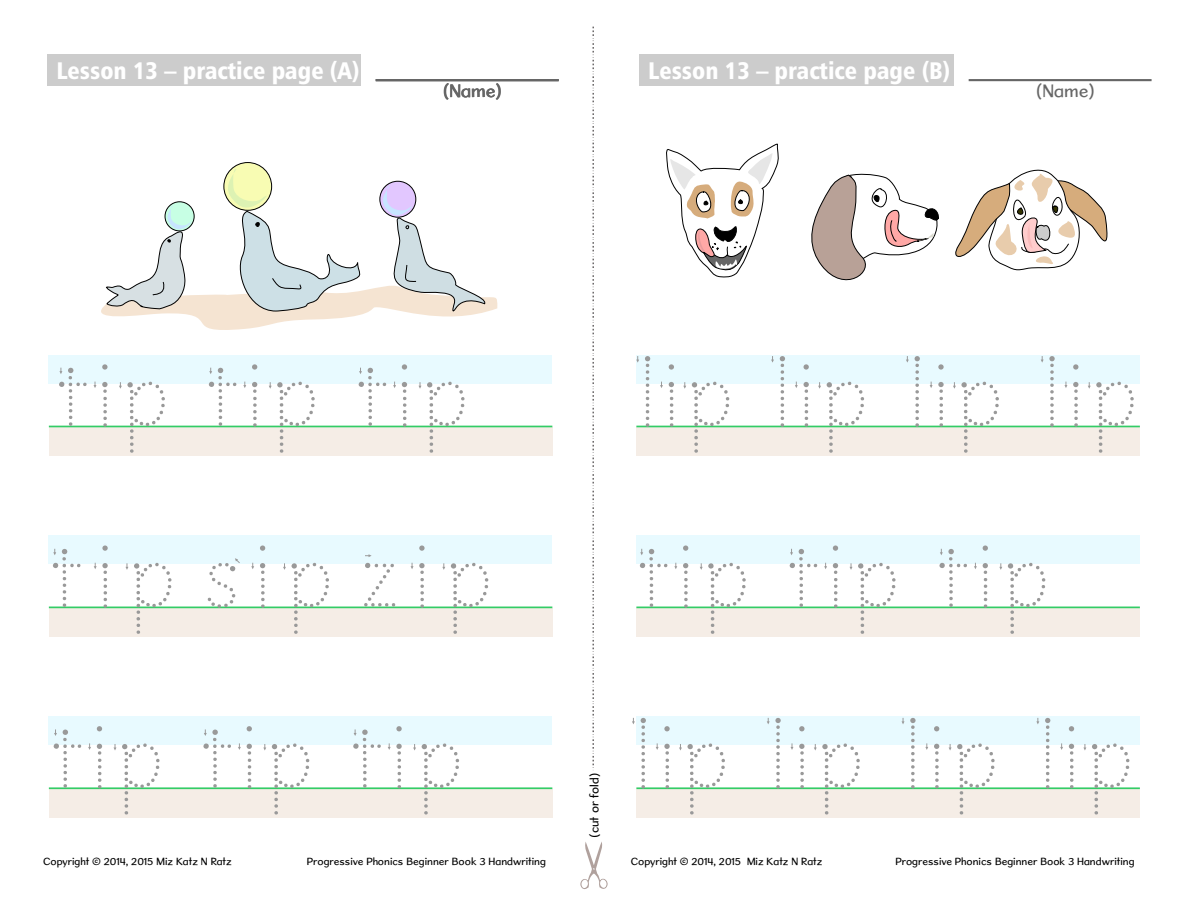
<style>
.page{position:relative;width:1188px;height:918px;background:#fff}
.page>*{position:absolute;margin:0;border:0;box-sizing:border-box;transform-origin:0 0}
.t1{font:97.5px/180.9px "Sassoon Sans US Dotted B";color:#999}
.t2{font:97.5px/180.9px "Sassoon Sans US Dotted B";letter-spacing:.02em;color:#999}
.t3{font:24px "Humanist 777 BT Black Condensed B";color:#fff}
.t4{font:18px "Sweater School Rg";color:#666}
.t5{font:12px "Sweater School Rg";color:#000}
.t6{font:10.5px "Sweater School Rg";color:#000}
</style>
<div class="page">
<div style="left:636px;top:355px;width:504px;height:29px;background:#e8faff"></div>
<div style="left:636px;top:427px;width:504px;height:29px;background:#f5ede6"></div>
<hr style="left:636px;top:426px;width:504px;height:1px;background:#3c6">
<div style="left:636px;top:535px;width:504px;height:29px;background:#e8faff"></div>
<div style="left:636px;top:608px;width:504px;height:29px;background:#f5ede6"></div>
<hr style="left:636px;top:607px;width:504px;height:1px;background:#3c6">
<div style="left:636px;top:716px;width:504px;height:29px;background:#e8faff"></div>
<div style="left:636px;top:789px;width:504px;height:29px;background:#f5ede6"></div>
<hr style="left:636px;top:787px;width:504px;height:2px;background:#3c6">
<div style="left:48px;top:355px;width:504px;height:29px;background:#e8faff"></div>
<div style="left:49px;top:427px;width:503px;height:29px;background:#f5ede6"></div>
<hr style="left:49px;top:426px;width:503px;height:1px;background:#3c6">
<div style="left:48px;top:535px;width:504px;height:29px;background:#e8faff"></div>
<div style="left:49px;top:608px;width:503px;height:29px;background:#f5ede6"></div>
<hr style="left:49px;top:607px;width:503px;height:1px;background:#3c6">
<div style="left:48px;top:716px;width:504px;height:29px;background:#e8faff"></div>
<div style="left:49px;top:789px;width:503px;height:29px;background:#f5ede6"></div>
<hr style="left:49px;top:787px;width:503px;height:2px;background:#3c6">
<svg style="left:593px;top:27px;width:1px;height:741px"></svg>
<svg style="left:580px;top:842px;width:28px;height:47px"></svg>
<hr style="left:969px;top:79px;width:183px;height:2px;background:#666">
<div style="left:639px;top:54px;width:314px;height:32px;background:#ccc"></div>
<svg style="left:666px;top:143px;width:113px;height:135px"></svg>
<svg style="left:811px;top:173px;width:128px;height:108px"></svg>
<svg style="left:955px;top:169px;width:153px;height:102px"></svg>
<svg style="left:224px;top:162px;width:48px;height:49px"></svg>
<svg style="left:101px;top:167px;width:397px;height:163px"></svg>
<div style="left:47px;top:54px;width:313px;height:32px;background:#ccc"></div>
<hr style="left:376px;top:79px;width:183px;height:2px;background:#666">
<h2 class="t3" style="left:56px;top:61px;width:105px">Exercise 1</h2>
<h2 class="t3" style="left:198px;top:61px;width:105px">age 1 of 2</h2>
<h2 class="t3" style="left:56px;top:61px;width:305px">Lesson 13 – practice page (A)</h2>
<h3 class="t4" style="left:443px;top:84px;width:61px">(Name)</h3>
<h2 class="t3" style="left:648px;top:61px;width:303px">Lesson 13 – practice page (B)</h2>
<h3 class="t4" style="left:1036px;top:84px;width:61px">(Name)</h3>
<h1 class="t2" style="left:49px;top:316px;width:449px">tip tip tip tip sip zip tip tip tip</h1>
<h1 class="t1" style="left:631px;top:316px;width:513px">lip lip lip lip tip tip tip lip lip lip lip</h1>
<p class="t5" style="left:590px;top:838px;width:66px;rotate:-90deg">(cut or fold)</p>
<p class="t6" style="left:43px;top:857px;width:190px">Copyright © 2014, 2015 Miz Katz N Ratz</p>
<p class="t6" style="left:307px;top:857px;width:241px">Progressive Phonics Beginner Book 3 Handwriting</p>
<p class="t6" style="left:631px;top:857px;width:193px">Copyright © 2014, 2015 Miz Katz N Ratz</p>
<p class="t6" style="left:896px;top:857px;width:241px">Progressive Phonics Beginner Book 3 Handwriting</p>
</div>
